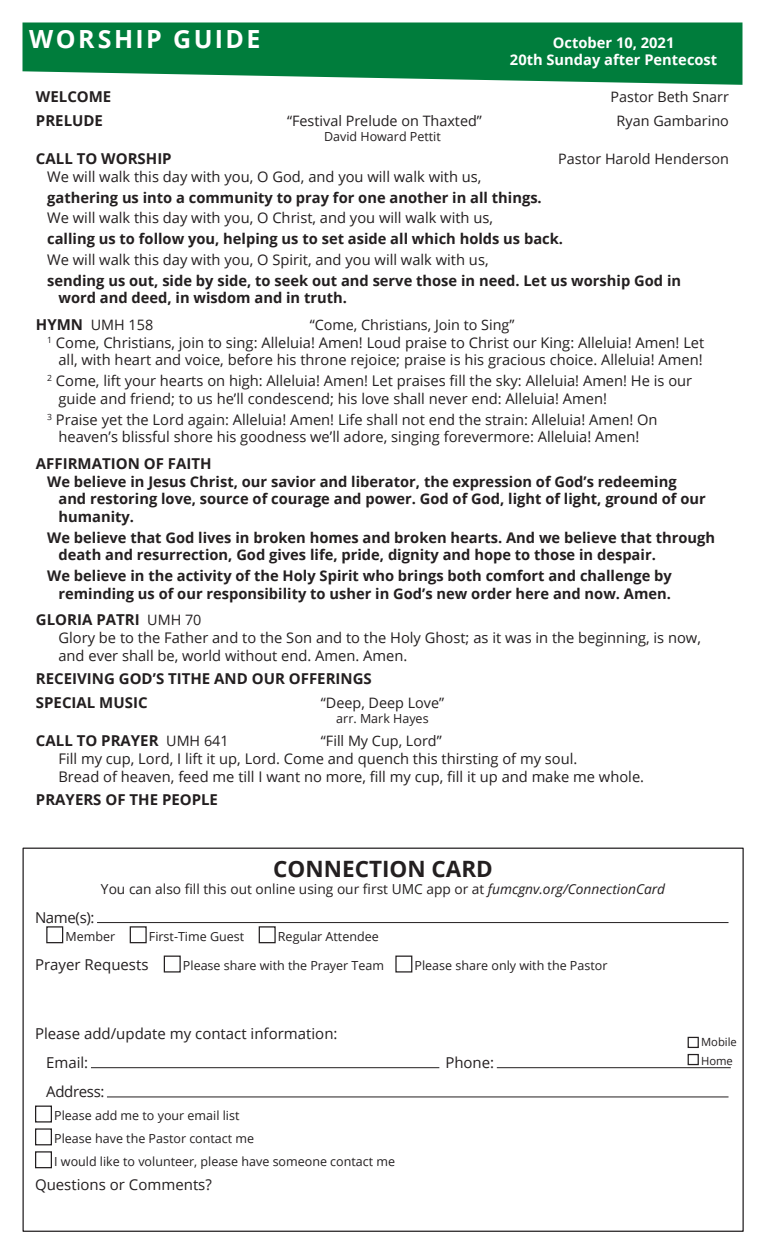
<style>
.page{position:relative;width:765px;height:1260px;background:#fff}
.page>*{position:absolute;margin:0;border:0;box-sizing:border-box;transform-origin:0 0}
.t1{font:700 25px "Open Sans";letter-spacing:.095em;color:#fff}
.t2{font:700 22.5px "Open Sans";color:#231f20}
.t3{font:700 15px "Open Sans";color:#231f20}
.t4{font:15px "Open Sans";color:#231f20}
.t5{font:15px "Open Sans";letter-spacing:-.025em;color:#231f20}
.Hymn{font:14.75px/17.6px "Open Sans";color:#231f20;text-align:right}
.Affirmation_of_Faith{font:700 14.75px/17.6px "Open Sans";color:#231f20}
.Hymn_-_No_Verses{font:14.75px/17.6px "Open Sans";color:#231f20}
.Call_to_Worship{font:700 14.75px/17.6px "Open Sans";color:#231f20}
.Call_to_Worship-2{font:14.75px "Open Sans";color:#231f20}
.Announcements_Body{font:700 14.75px/17.6px "Open Sans";color:#fff;text-align:center}
.t6{font:14.38px "Open Sans";color:#231f20}
.t7{font:13.75px "Open Sans";color:#231f20}
.t8{font:12.5px "Open Sans";color:#231f20}
.t9{font:11.25px "Open Sans";color:#231f20}
.s1{font-weight:700;font-size:15px}
.s2{font-weight:400;font-size:14.38px}
.s3{font-style:italic}
</style>
<div class="page">
<svg style="left:22px;top:22px;width:720px;height:63px;background:#1e8c53"></svg>
<hr style="left:97px;top:922px;width:632px;height:1px;background:#231f20">
<div style="left:46px;top:926px;width:17px;height:17px;border:1px solid #231f20"></div>
<div style="left:130px;top:926px;width:17px;height:17px;border:1px solid #231f20"></div>
<div style="left:259px;top:926px;width:17px;height:17px;border:1px solid #231f20"></div>
<div style="left:164px;top:956px;width:17px;height:17px;border:1px solid #231f20"></div>
<div style="left:395px;top:956px;width:17px;height:17px;border:1px solid #231f20"></div>
<hr style="left:91px;top:1067px;width:348px;height:1px;background:#231f20">
<hr style="left:497px;top:1067px;width:234px;height:1px;background:#231f20">
<hr style="left:107px;top:1096px;width:622px;height:1px;background:#231f20">
<div style="left:35px;top:1106px;width:17px;height:17px;border:1px solid #231f20"></div>
<div style="left:35px;top:1128px;width:17px;height:17px;border:1px solid #231f20"></div>
<div style="left:35px;top:1151px;width:17px;height:17px;border:1px solid #231f20"></div>
<div style="left:688px;top:1037px;width:11px;height:11px;border:1px solid #231f20"></div>
<div style="left:688px;top:1054px;width:11px;height:11px;border:1px solid #231f20"></div>
<p class="t1" style="left:29px;top:22px;width:233px">WORSHIP GUIDE</p>
<p class="Announcements_Body" style="left:510px;top:33px;width:209px">October 10, 2021<br>20th Sunday after Pentecost</p>
<p class="t3" style="left:36px;top:86px;width:77px">WELCOME</p>
<p class="t6" style="left:611px;top:87px;width:120px">Pastor Beth Snarr</p>
<p class="t3" style="left:36px;top:110px;width:69px">PRELUDE</p>
<p class="t6" style="left:287px;top:110px;width:196px">“Festival Prelude on Thaxted”</p>
<p class="t6" style="left:617px;top:110px;width:114px">Ryan Gambarino</p>
<p class="t8" style="left:324px;top:127px;width:118px">David Howard Pettit</p>
<p class="t3" style="left:36px;top:148px;width:137px">CALL TO WORSHIP</p>
<p class="t6" style="left:558px;top:149px;width:172px">Pastor Harold Henderson</p>
<p class="Call_to_Worship-2" style="left:47px;top:166px;width:436px">We will walk this day with you, O God, and you will walk with us,</p>
<p class="Call_to_Worship" style="left:47px;top:188px;width:496px">gathering us into a community to pray for one another in all things.</p>
<p class="Call_to_Worship-2" style="left:47px;top:208px;width:447px">We will walk this day with you, O Christ, and you will walk with us,</p>
<p class="Call_to_Worship" style="left:47px;top:230px;width:517px">calling us to follow you, helping us to set aside all which holds us back.</p>
<p class="Call_to_Worship-2" style="left:47px;top:249px;width:443px">We will walk this day with you, O Spirit, and you will walk with us,</p>
<p class="Call_to_Worship" style="left:58px;top:271px;width:624px;text-indent:-11px">sending us out, side by side, to seek out and serve those in need. Let us worship God in word and deed, in wisdom and in truth.</p>
<p class="t6" style="left:36px;top:315px;width:119px"><span class="s1">HYMN</span> UMH 158</p>
<p class="t6" style="left:310px;top:315px;width:206px">“Come, Christians, Join to Sing”</p>
<p class="Hymn" style="left:47px;top:333px;width:659px"><sup>1</sup> Come, Christians, join to sing: Alleluia! Amen! Loud praise to Christ our King: Alleluia! Amen! Let all, with heart and voice, before his throne rejoice; praise is his gracious choice. Alleluia! Amen!</p>
<p class="Hymn" style="left:58px;top:372px;width:635px;text-align:left;text-indent:-11px"><sup>2</sup> Come, lift your hearts on high: Alleluia! Amen! Let praises fill the sky: Alleluia! Amen! He is our guide and friend; to us he’ll condescend; his love shall never end: Alleluia! Amen!</p>
<p class="Hymn" style="left:47px;top:410px;width:612px;text-align:center"><sup>3</sup> Praise yet the Lord again: Alleluia! Amen! Life shall not end the strain: Alleluia! Amen! On heaven’s blissful shore his goodness we’ll adore, singing forevermore: Alleluia! Amen!</p>
<p class="t3" style="left:36px;top:453px;width:177px">AFFIRMATION OF FAITH</p>
<p class="Affirmation_of_Faith" style="left:58px;top:472px;width:649px;text-indent:-11px">We believe in Jesus Christ, our savior and liberator, the expression of God’s redeeming and restoring love, source of courage and power. God of God, light of light, ground of our humanity.</p>
<p class="Affirmation_of_Faith" style="left:58px;top:528px;width:658px;text-indent:-11px">We believe that God lives in broken homes and broken hearts. And we believe that through death and resurrection, God gives life, pride, dignity and hope to those in despair.</p>
<p class="Affirmation_of_Faith" style="left:47px;top:566px;width:626px;text-align:right">We believe in the activity of the Holy Spirit who brings both comfort and challenge by reminding us of our responsibility to usher in God’s new order here and now. Amen.</p>
<p class="t3" style="left:36px;top:609px;width:167px">GLORIA PATRI <span class="s2">UMH 70</span></p>
<p class="Hymn_-_No_Verses" style="left:58px;top:628px;width:644px">Glory be to the Father and to the Son and to the Holy Ghost; as it was in the beginning, is now, and ever shall be, world without end. Amen. Amen.</p>
<p class="t3" style="left:36px;top:668px;width:337px">RECEIVING GOD’S TITHE AND OUR OFFERINGS</p>
<p class="t3" style="left:36px;top:692px;width:113px">SPECIAL MUSIC</p>
<p class="t6" style="left:321px;top:693px;width:125px">“Deep, Deep Love”</p>
<p class="t8" style="left:336px;top:710px;width:94px">arr. Mark Hayes</p>
<p class="t3" style="left:36px;top:730px;width:194px">CALL TO PRAYER <span class="s2">UMH 641</span></p>
<p class="t6" style="left:321px;top:731px;width:122px">“Fill My Cup, Lord”</p>
<p class="Hymn_-_No_Verses" style="left:58px;top:750px;width:520px">Fill my cup, Lord, I lift it up, Lord. Come and quench this thirsting of my soul.</p>
<p class="Hymn_-_No_Verses" style="left:58px;top:767px;width:587px">Bread of heaven, feed me till I want no more, fill my cup, fill it up and make me whole.</p>
<p class="t3" style="left:36px;top:789px;width:184px">PRAYERS OF THE PEOPLE</p>
<p class="t2" style="left:273px;top:853px;width:221px">CONNECTION CARD</p>
<p class="t7" style="left:101px;top:879px;width:566px">You can also fill this out online using our first UMC app or at <span class="s3">fumcgnv.org/ConnectionCard</span></p>
<p class="t4" style="left:35px;top:907px;width:61px">Name(s):</p>
<p class="t8" style="left:66px;top:928px;width:51px">Member</p>
<p class="t8" style="left:149px;top:928px;width:97px">First-Time Guest</p>
<p class="t8" style="left:278px;top:928px;width:102px">Regular Attendee</p>
<p class="t4" style="left:35px;top:955px;width:115px">Prayer Requests</p>
<p class="t8" style="left:183px;top:957px;width:203px">Please share with the Prayer Team</p>
<p class="t8" style="left:415px;top:957px;width:194px">Please share only with the Pastor</p>
<p class="t4" style="left:35px;top:1023px;width:304px">Please add/update my contact information:</p>
<p class="t4" style="left:46px;top:1052px;width:44px">Email:</p>
<p class="t4" style="left:445px;top:1052px;width:50px">Phone:</p>
<p class="t5" style="left:46px;top:1082px;width:60px">Address:</p>
<p class="t8" style="left:54px;top:1107px;width:187px">Please add me to your email list</p>
<p class="t8" style="left:54px;top:1130px;width:201px">Please have the Pastor contact me</p>
<p class="t8" style="left:54px;top:1153px;width:342px">I would like to volunteer, please have someone contact me</p>
<p class="t4" style="left:35px;top:1174px;width:178px">Questions or Comments?</p>
<p class="t9" style="left:701px;top:1034px;width:37px">Mobile</p>
<p class="t9" style="left:701px;top:1053px;width:33px">Home</p>
</div>
